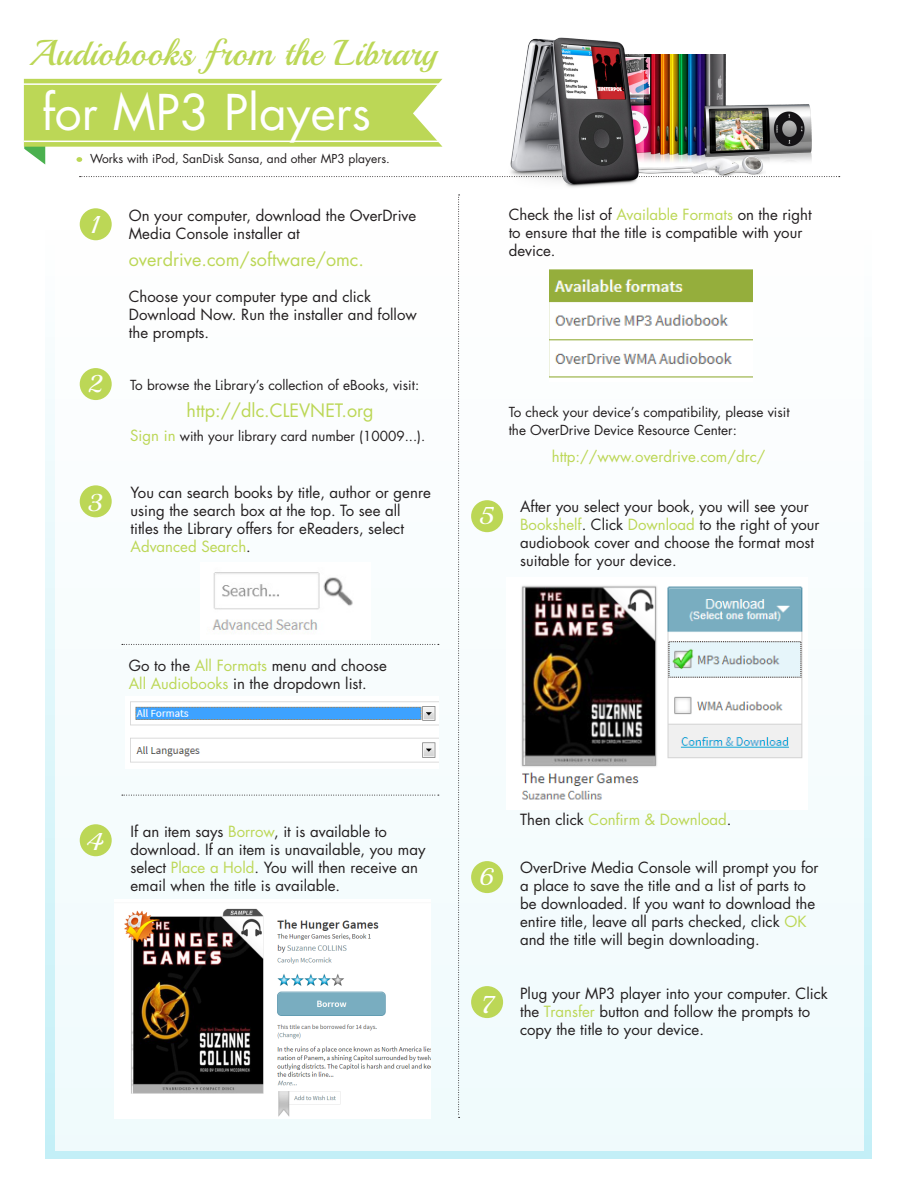
<style>
.page{position:relative;width:918px;height:1188px;background:#fff}
.page>*{position:absolute;margin:0;border:0;box-sizing:border-box;transform-origin:0 0}
.t1{font:48px "Futura Std";color:#fff}
.t2{font:36px "Playball";letter-spacing:.01em;color:#bcd756}
.t3{font:24px "Playball";color:#fff}
.t4{font:18px "Futura Std";color:#bcd756}
.t5{font:15px/18px "Futura Std";color:#231f20}
.t6{font:15px "Futura Std";color:#bcd756}
.t7{font:13.5px/18px "Futura Std";color:#231f20}
.t8{font:12px "Futura Std";color:#231f20}
.s1{font-family:"Playball";font-size:24px;color:#fff}
.s2{font-size:15px;color:#bcd756}
.s3{color:#bcd756}
.s4{color:#231f20}
</style>
<div class="page">
<hr style="left:917px;top:18px;width:1px;height:1170px;background:#00bedf">
<div style="left:46px;top:18px;width:826px;height:1141px;background:linear-gradient(to bottom,#fff,#c5f0f7)"></div>
<div style="left:55px;top:171px;width:808px;height:980px;background:#fff"></div>
<div style="left:80px;top:208px;width:32px;height:32px;background:#bcd756;border-radius:50%"></div>
<div style="left:80px;top:368px;width:32px;height:32px;background:#bcd756;border-radius:50%"></div>
<svg style="left:80px;top:176px;width:760px;height:1px"></svg>
<svg style="left:458px;top:195px;width:2px;height:923px"></svg>
<div style="left:471px;top:500px;width:32px;height:32px;background:#bcd756;border-radius:50%"></div>
<div style="left:471px;top:861px;width:32px;height:32px;background:#bcd756;border-radius:50%"></div>
<div style="left:471px;top:986px;width:32px;height:32px;background:#bcd756;border-radius:50%"></div>
<img style="left:521px;top:585px;width:282px;height:215px">
<img style="left:550px;top:269px;width:203px;height:109px">
<div style="left:80px;top:485px;width:32px;height:32px;background:#bcd756;border-radius:50%"></div>
<img style="left:212px;top:572px;width:141px;height:59px">
<div style="left:80px;top:824px;width:32px;height:32px;background:#bcd756;border-radius:50%"></div>
<img style="left:124px;top:908px;width:306px;height:209px">
<img style="left:130px;top:701px;width:308px;height:62px">
<svg style="left:122px;top:644px;width:317px;height:1px"></svg>
<svg style="left:122px;top:795px;width:317px;height:1px"></svg>
<img style="left:765px;top:54px;width:46px;height:112px">
<img style="left:507px;top:34px;width:258px;height:154px">
<svg style="left:24px;top:79px;width:418px;height:86px"></svg>
<h2 class="t2" style="left:29px;top:31px;width:410px">Audiobooks from the Library</h2>
<h1 class="t1" style="left:42px;top:81px;width:331px">for MP3 Players</h1>
<p class="t8" style="left:90px;top:151px;width:301px">Works with iPod, SanDisk Sansa, and other MP3 players.</p>
<h3 class="t3" style="left:91px;top:210px;width:10px">1</h3>
<p class="t5" style="left:129px;top:206px;width:289px">On your computer, download the OverDrive<br>Media Console installer at</p>
<p class="t4" style="left:129px;top:248px;width:237px">overdrive.com/software/omc.</p>
<p class="t5" style="left:129px;top:287px;width:289px">Choose your computer type and click<br>Download Now. Run the installer and follow the prompts.</p>
<p class="t7" style="left:88px;top:376px;width:332px"><span class="s1">2</span> To browse the Library’s collection of eBooks, visit:</p>
<p class="t4" style="left:187px;top:399px;width:189px">http://dlc.CLEVNET.org</p>
<p class="t7" style="left:130px;top:427px;width:296px"><span class="s2">Sign in</span> with your library card number (10009...).</p>
<h3 class="t3" style="left:88px;top:488px;width:16px">3</h3>
<p class="t5" style="left:131px;top:483px;width:302px">You can search books by title, author or genre using the search box at the top. To see all titles the Library offers for eReaders, select <span class="s3">Advanced Search</span>.</p>
<p class="t5" style="left:129px;top:656px;width:260px">Go to the <span class="s3">All Formats</span> menu and choose<br><span class="s3">All Audiobooks</span> in the dropdown list.</p>
<p class="t5" style="left:509px;top:206px;width:305px">Check the list of <span class="s3">Available Formats</span> on the right to ensure that the title is compatible with your device.</p>
<p class="t7" style="left:509px;top:403px;width:282px">To check your device’s compatibility, please visit the OverDrive Device Resource Center:</p>
<p class="t6" style="left:552px;top:447px;width:215px">http://www.overdrive.com/drc/</p>
<h3 class="t3" style="left:480px;top:502px;width:15px">5</h3>
<p class="t5" style="left:520px;top:498px;width:301px">After you select your book, you will see your <span class="s3">Bookshelf</span>. Click <span class="s3">Download</span> to the right of your audiobook cover and choose the format most suitable for your device.</p>
<h3 class="t3" style="left:87px;top:827px;width:18px">4</h3>
<p class="t5" style="left:131px;top:822px;width:297px">If an item says <span class="s3">Borrow</span>, it is available to download. If an item is unavailable, you may select <span class="s3">Place a Hold</span>. You will then receive an email when the title is available.</p>
<p class="t6" style="left:520px;top:810px;width:213px"><span class="s4">Then click</span> Confirm &amp; Download<span class="s4">.</span></p>
<h3 class="t3" style="left:480px;top:863px;width:15px">6</h3>
<p class="t5" style="left:520px;top:858px;width:300px">OverDrive Media Console will prompt you for a place to save the title and a list of parts to be downloaded. If you want to download the entire title, leave all parts checked, click <span class="s3">OK </span>and the title will begin downloading.</p>
<h3 class="t3" style="left:483px;top:990px;width:14px">7</h3>
<p class="t5" style="left:520px;top:985px;width:309px">Plug your MP3 player into your computer. Click the <span class="s3">Transfer</span> button and follow the prompts to copy the title to your device.</p>
</div>
